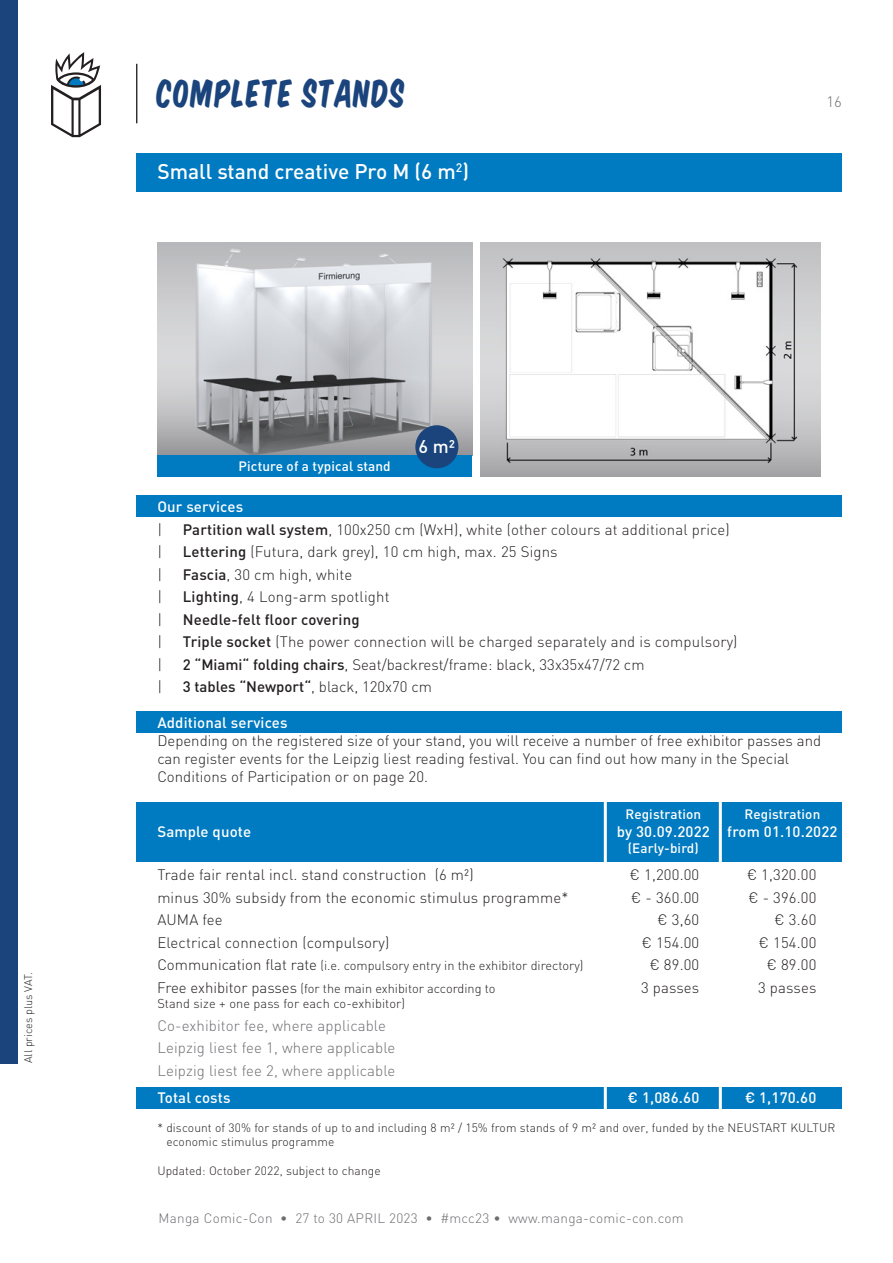
<style>
.page{position:relative;width:893px;height:1263px;background:#fff}
.page>*{position:absolute;margin:0;border:0;box-sizing:border-box;transform-origin:0 0}
.t1{font:36px "Komika Title";letter-spacing:.03em;color:#1a447b}
.t2{font:500 21px "DIN";color:#fff}
.t3{font:500 18.15px "DIN";color:#fff}
.t4{font:300 15px/18px "DIN";letter-spacing:.01em;color:#231f20}
.t5{font:300 15px/22.5px "DIN";letter-spacing:.01em;color:#6c6d70}
.t6{font:500 15px "DIN";letter-spacing:.01em;color:#fff}
.t7{font:500 15px "DIN";color:#231f20}
.t8{font:300 13.5px "DIN";letter-spacing:.02em;color:#6c6d70}
.t9{font:500 13.5px "DIN";letter-spacing:.01em;color:#fff}
.t10{font:300 12.75px "DIN";color:#231f20}
.t11{font:300 12px/14.4px "DIN";letter-spacing:.01em;color:#231f20}
.t12{font:300 10.95px "DIN";color:#231f20}
.s1{font-weight:500}
.s2{font-weight:300}
.s3{font-size:15px}
</style>
<div class="page">
<svg style="left:51px;top:52px;width:50px;height:85px"></svg>
<img style="left:157px;top:242px;width:315px;height:213px">
<img style="left:480px;top:242px;width:341px;height:234px">
<div style="left:136px;top:495px;width:706px;height:22px;background:#007ac0"></div>
<div style="left:136px;top:711px;width:706px;height:22px;background:#007ac0"></div>
<div style="left:136px;top:153px;width:706px;height:38px;background:#007ac0"></div>
<div style="left:0;top:0;width:17px;height:1063px;background:#1a447b"></div>
<hr style="left:136px;top:64px;width:1px;height:59px;background:#231f20">
<div style="left:136px;top:1087px;width:706px;height:22px;background:#007ac0"></div>
<div style="left:136px;top:802px;width:706px;height:59px;background:#007ac0"></div>
<hr style="left:604px;top:802px;width:3px;height:308px;background:#fff">
<hr style="left:719px;top:802px;width:3px;height:308px;background:#fff">
<div style="left:157px;top:455px;width:315px;height:21px;background:#007ac0"></div>
<div style="left:415px;top:425px;width:43px;height:43px;background:#1a447b;border-radius:50%"></div>
<p class="t12" style="left:21px;top:1063px;width:92px;rotate:-90deg">All prices plus VAT.</p>
<h1 class="t1" style="left:157px;top:67px;width:250px">COMPLETE STANDS</h1>
<h2 class="t2" style="left:157px;top:158px;width:313px">Small stand creative Pro M (6 m<sup>2</sup>)</h2>
<p class="t5" style="left:826px;top:91px;width:17px">16</p>
<p class="t9" style="left:239px;top:458px;width:154px">Picture of a typical stand</p>
<p class="t3" style="left:419px;top:435px;width:38px">6 m²</p>
<p class="t6" style="left:157px;top:497px;width:87px">Our services</p>
<p class="t4" style="left:157px;top:520px;width:6px">|</p>
<p class="t4" style="left:183px;top:520px;width:548px"><span class="s1">Partition wall system</span>, 100x250 cm (WxH), white (other colours at additional price)</p>
<p class="t4" style="left:157px;top:542px;width:6px">|</p>
<p class="t4" style="left:183px;top:542px;width:376px"><span class="s1">Lettering</span> (Futura, dark grey), 10 cm high, max. 25 Signs</p>
<p class="t4" style="left:157px;top:565px;width:6px">|</p>
<p class="t4" style="left:183px;top:565px;width:171px"><span class="s1">Fascia</span>, 30 cm high, white</p>
<p class="t4" style="left:157px;top:587px;width:6px">|</p>
<p class="t4" style="left:183px;top:587px;width:208px"><span class="s1">Lighting</span>, 4 Long-arm spotlight</p>
<p class="t4" style="left:157px;top:610px;width:6px">|</p>
<p class="t7" style="left:183px;top:609px;width:178px">Needle-felt floor covering</p>
<p class="t4" style="left:157px;top:632px;width:6px">|</p>
<p class="t4" style="left:183px;top:632px;width:556px"><span class="s1">Triple socket</span> (The power connection will be charged separately and is compulsory)</p>
<p class="t4" style="left:157px;top:655px;width:6px">|</p>
<p class="t4" style="left:183px;top:655px;width:463px"><span class="s1">2 “Miami“ folding chairs</span>, Seat/backrest/frame: black, 33x35x47/72 cm</p>
<p class="t4" style="left:157px;top:677px;width:6px">|</p>
<p class="t7" style="left:183px;top:677px;width:251px">3 tables “Newport“<span class="s2">, black, 120x70 cm</span></p>
<p class="t6" style="left:157px;top:713px;width:132px">Additional services</p>
<p class="t4" style="left:157px;top:731px;width:665px">Depending on the registered size of your stand, you will receive a number of free exhibitor passes and can register events for the Leipzig liest reading festival. You can find out how many in the Special<br>Conditions of Participation or on page 20.</p>
<p class="t9" style="left:625px;top:805px;width:77px">Registration</p>
<p class="t9" style="left:744px;top:805px;width:77px">Registration</p>
<p class="t6" style="left:157px;top:822px;width:95px">Sample quote</p>
<p class="t6" style="left:617px;top:822px;width:222px">by 30.09.2022 from 01.10.2022</p>
<p class="t9" style="left:628px;top:840px;width:73px">(Early-bird)</p>
<p class="t4" style="left:157px;top:866px;width:318px">Trade fair rental incl. stand construction (6 m²)</p>
<p class="t4" style="left:630px;top:866px;width:71px">€ 1,200.00</p>
<p class="t4" style="left:747px;top:866px;width:71px">€ 1,320.00</p>
<p class="t4" style="left:157px;top:888px;width:413px">minus 30% subsidy from the economic stimulus programme*</p>
<p class="t4" style="left:631px;top:888px;width:70px">€ - 360.00</p>
<p class="t4" style="left:748px;top:888px;width:70px">€ - 396.00</p>
<p class="t4" style="left:157px;top:911px;width:67px">AUMA fee</p>
<p class="t4" style="left:658px;top:911px;width:43px">€ 3,60</p>
<p class="t4" style="left:775px;top:911px;width:43px">€ 3.60</p>
<p class="t4" style="left:157px;top:933px;width:234px">Electrical connection (compulsory)</p>
<p class="t4" style="left:642px;top:933px;width:59px">€ 154.00</p>
<p class="t4" style="left:759px;top:933px;width:59px">€ 154.00</p>
<p class="t10" style="left:157px;top:958px;width:428px"><span class="s3">Communication flat rate</span> (i.e. compulsory entry in the exhibitor directory)</p>
<p class="t4" style="left:650px;top:956px;width:51px">€ 89.00</p>
<p class="t4" style="left:767px;top:956px;width:51px">€ 89.00</p>
<p class="t10" style="left:157px;top:980px;width:340px"><span class="s3">Free exhibitor passes</span> (for the main exhibitor according to</p>
<p class="t4" style="left:641px;top:978px;width:60px">3 passes</p>
<p class="t4" style="left:758px;top:978px;width:60px">3 passes</p>
<p class="t10" style="left:157px;top:996px;width:249px">Stand size + one pass for each co-exhibitor)</p>
<p class="t5" style="left:157px;top:1014px;width:240px">Co-exhibitor fee, where applicable<br>Leipzig liest fee 1, where applicable<br>Leipzig liest fee 2, where applicable</p>
<p class="t6" style="left:157px;top:1088px;width:75px">Total costs</p>
<p class="t6" style="left:628px;top:1088px;width:73px">€ 1,086.60</p>
<p class="t6" style="left:745px;top:1088px;width:73px">€ 1,170.60</p>
<p class="t11" style="left:166px;top:1120px;width:671px;text-indent:-9px">* discount of 30% for stands of up to and including 8 m² / 15% from stands of 9 m² and over, funded by the NEUSTART KULTUR economic stimulus programme</p>
<p class="t11" style="left:157px;top:1163px;width:225px">Updated: October 2022, subject to change</p>
<p class="t8" style="left:159px;top:1210px;width:527px">Manga Comic-Con • 27 to 30 APRIL 2023 • #mcc23 • www.manga-comic-con.com</p>
</div>
